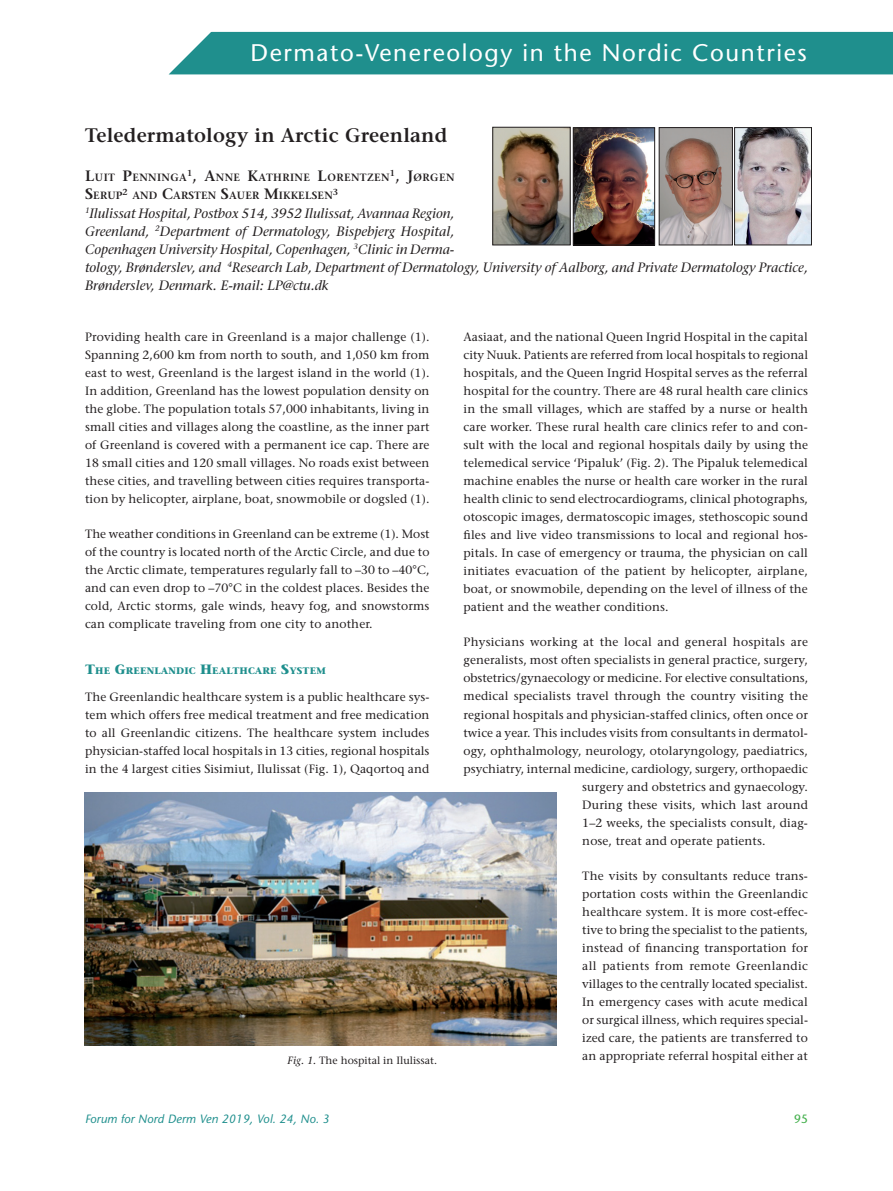
<style>
.page{position:relative;width:893px;height:1191px;background:#fff}
.page>*{position:absolute;margin:0;border:0;box-sizing:border-box;transform-origin:0 0}
.t1{font:24px "Stone Sans";letter-spacing:.065em;color:#fff}
.t2{font:600 19.5px "Stone Serif";letter-spacing:.01em;color:#231f20}
.t3{font:italic 13.5px/18px "Stone Serif";color:#231f20}
.t4{font:12px/18px "Stone Serif";letter-spacing:.01em;color:#231f20;text-align:justify}
.t5{font:italic 12px "Stone Sans";letter-spacing:.01em;color:#1f8f8d}
.t6{font:12px "Stone Sans";color:#40ae49}
.t7{font:600 10.5px/18px "Stone Serif";letter-spacing:.04em;color:#231f20}
.t8{font:10.5px "Stone Serif";color:#231f20}
.t9{font:600 10.5px "Stone Serif";letter-spacing:.015em;color:#231f20}
.t10{font:700 9.45px "Stone Serif";letter-spacing:.015em;color:#1f8f8d}
.t11{font:600 8.7px "Stone Serif";color:#231f20}
.s1{font-size:15px}
.s2{font-size:13.5px}
.s3{font-style:italic}
</style>
<div class="page">
<svg style="left:168px;top:31px;width:725px;height:44px;background:#2c9594"></svg>
<img style="left:85px;top:792px;width:472px;height:253px">
<img style="left:575px;top:130px;width:78px;height:113px">
<div style="left:573px;top:128px;width:82px;height:117px;border:1px solid #231f20"></div>
<img style="left:661px;top:129px;width:70px;height:114px">
<div style="left:659px;top:127px;width:74px;height:118px;border:1px solid #231f20"></div>
<img style="left:495px;top:129px;width:73px;height:114px">
<div style="left:493px;top:127px;width:77px;height:118px;border:1px solid #231f20"></div>
<img style="left:736px;top:129px;width:74px;height:114px">
<div style="left:734px;top:127px;width:78px;height:118px;border:1px solid #231f20"></div>
<h1 class="t1" style="left:250px;top:38px;width:558px">Dermato-Venereology in the Nordic Countries</h1>
<h2 class="t2" style="left:85px;top:124px;width:364px">Teledermatology in Arctic Greenland</h2>
<p class="t7" style="left:85px;top:169px;width:371px"><span class="s1">L</span>UIT <span class="s1">P</span>ENNINGA<sup>1</sup><span class="s1">, A</span>NNE <span class="s1">K</span>ATHRINE <span class="s1">L</span>ORENTZEN<sup>1</sup><span class="s1">, J</span>ØRGEN<br><span class="s1">S</span>ERUP</p>
<p class="t11" style="left:123px;top:186px;width:7px">2</p>
<p class="t9" style="left:132px;top:190px;width:202px">AND <span class="s1">C</span>ARSTEN <span class="s1">S</span>AUER <span class="s1">M</span>IKKELSEN</p>
<p class="t11" style="left:333px;top:186px;width:7px">3</p>
<p class="t3" style="left:85px;top:204px;width:724px"><sup>1</sup>Ilulissat Hospital, Postbox 514, 3952 Ilulissat, Avannaa Region,<br>Greenland, <sup>2</sup>Department of Dermatology, Bispebjerg Hospital,<br>Copenhagen University Hospital, Copenhagen, <sup>3</sup>Clinic in Derma-<br>tology, Brønderslev, and <sup>4</sup>Research Lab, Department of Dermatology, University of Aalborg, and Private Dermatology Practice, Brønderslev, Denmark. E-mail: LP@ctu.dk</p>
<p class="t4" style="left:85px;top:328px;width:346px">Providing health care in Greenland is a major challenge (1).<br>Spanning 2,600 km from north to south, and 1,050 km from east to west, Greenland is the largest island in the world (1).<br>In addition, Greenland has the lowest population density on the globe. The population totals 57,000 inhabitants, living in small cities and villages along the coastline, as the inner part of Greenland is covered with a permanent ice cap. There are 18 small cities and 120 small villages. No roads exist between these cities, and travelling between cities requires transporta&shy;tion by helicopter, airplane, boat, snowmobile or dogsled (1).</p>
<p class="t4" style="left:85px;top:525px;width:346px">The weather conditions in Greenland can be extreme (1). Most of the country is located north of the Arctic Circle, and due to the Arctic climate, temperatures regularly fall to –30 to –40°C, and can even drop to –70°C in the coldest places. Besides the cold, Arctic storms, gale winds, heavy fog, and snowstorms can complicate traveling from one city to another.</p>
<p class="t10" style="left:85px;top:665px;width:242px"><span class="s2">T</span>HE <span class="s2">G</span>REENLANDIC <span class="s2">H</span>EALTHCARE <span class="s2">S</span>YSTEM</p>
<p class="t4" style="left:85px;top:688px;width:346px">The Greenlandic healthcare system is a public healthcare sys&shy;tem which offers free medical treatment and free medication to all Greenlandic citizens. The healthcare system includes physician-staffed local hospitals in 13 cities, regional hospitals in the 4 largest cities Sisimiut, Ilulissat (Fig. 1), Qaqortoq and</p>
<p class="t8" style="left:288px;top:1054px;width:151px"><span class="s3">Fig. 1.</span> The hospital in Ilulissat.</p>
<p class="t4" style="left:463px;top:328px;width:346px">Aasiaat, and the national Queen Ingrid Hospital in the capital city Nuuk. Patients are referred from local hospitals to regional hospitals, and the Queen Ingrid Hospital serves as the referral hospital for the country. There are 48 rural health care clinics in the small villages, which are staffed by a nurse or health care worker. These rural health care clinics refer to and con&shy;sult with the local and regional hospitals daily by using the telemedical service ‘Pipaluk’ (Fig. 2). The Pipaluk telemedical machine enables the nurse or health care worker in the rural health clinic to send electrocardiograms, clinical photographs, otoscopic images, dermatoscopic images, stethoscopic sound files and live video transmissions to local and regional hos&shy;pitals. In case of emergency or trauma, the physician on call initiates evacuation of the patient by helicopter, airplane, boat, or snowmobile, depending on the level of illness of the patient and the weather conditions.</p>
<p class="t4" style="left:463px;top:633px;width:346px">Physicians working at the local and general hospitals are</p>
<p class="t4" style="left:463px;top:651px;width:346px">generalists, most often specialists in general practice, surgery,</p>
<p class="t4" style="left:463px;top:669px;width:346px">obstetrics/gynaecology or medicine. For elective consultations,</p>
<p class="t4" style="left:463px;top:687px;width:346px">medical specialists travel through the country visiting the</p>
<p class="t4" style="left:463px;top:705px;width:346px">regional hospitals and physician-staffed clinics, often once or</p>
<p class="t4" style="left:463px;top:723px;width:346px">twice a year. This includes visits from consultants in dermatol-</p>
<p class="t4" style="left:463px;top:741px;width:346px">ogy, ophthalmology, neurology, otolaryngology, paediatrics,</p>
<p class="t4" style="left:463px;top:759px;width:346px">psychiatry, internal medicine, cardiology, surgery, orthopaedic</p>
<p class="t4" style="left:582px;top:777px;width:227px">surgery and obstetrics and gynaecology.</p>
<p class="t4" style="left:582px;top:795px;width:227px">During these visits, which last around</p>
<p class="t4" style="left:582px;top:813px;width:227px">1–2 weeks, the specialists consult, diag-</p>
<p class="t4" style="left:582px;top:831px;width:185px">nose, treat and operate patients.</p>
<p class="t4" style="left:582px;top:866px;width:227px">The visits by consultants reduce trans&shy;portation costs within the Greenlandic healthcare system. It is more cost-effec&shy;tive to bring the specialist to the patients, instead of financing transportation for all patients from remote Greenlandic villages to the centrally located specialist.<br>In emergency cases with acute medical or surgical illness, which requires special&shy;ized care, the patients are transferred to an appropriate referral hospital either at</p>
<p class="t5" style="left:85px;top:1112px;width:246px">Forum for Nord Derm Ven 2019, Vol. 24, No. 3</p>
<p class="t6" style="left:794px;top:1112px;width:15px">95</p>
</div>
